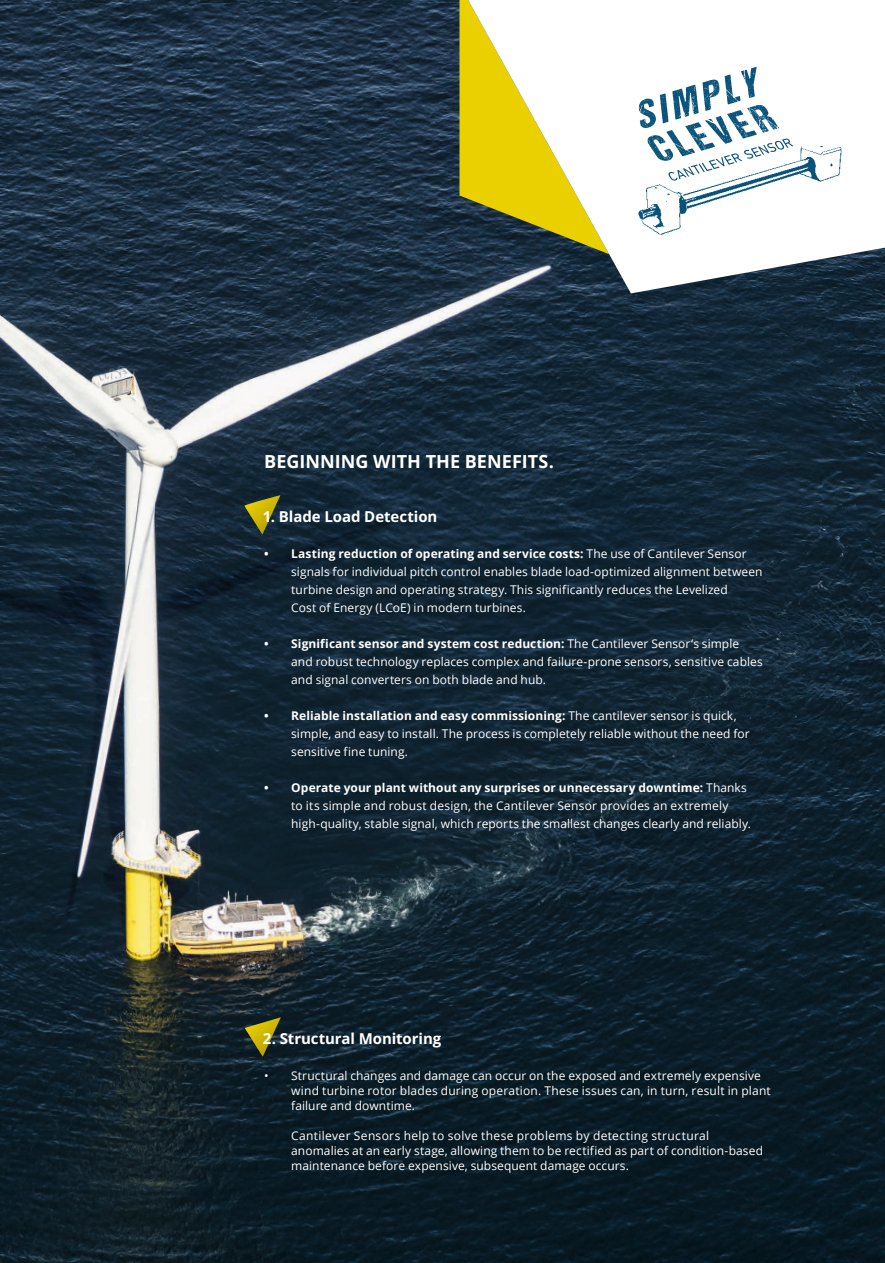
<style>
.page{position:relative;width:885px;height:1263px;background:#fff}
.page>*{position:absolute;margin:0;border:0;box-sizing:border-box;transform-origin:0 0}
.t1{font:700 18px "Open Sans";letter-spacing:.005em;color:#fff}
.t2{font:700 15px "Open Sans";letter-spacing:-.005em;color:#fff}
.t3{font:12px/18px "Open Sans";letter-spacing:.005em;color:#fff}
.s1{font-weight:700}
</style>
<div class="page">
<img style="left:0;top:0;width:884px;height:1263px">
<img style="left:0;top:3px;width:851px;height:1246px">
<svg style="left:459px;top:0;width:9px;height:254px;background:#b4a512"></svg>
<svg style="left:468px;top:0;width:416px;height:293px"></svg>
<img style="left:635px;top:136px;width:212px;height:100px">
<svg style="left:637px;top:67px;width:156px;height:114px"></svg>
<svg style="left:244px;top:495px;width:36px;height:39px"></svg>
<svg style="left:245px;top:1017px;width:36px;height:39px"></svg>
<h1 class="t1" style="left:264px;top:449px;width:291px">BEGINNING WITH THE BENEFITS.</h1>
<p class="t2" style="left:263px;top:506px;width:176px">1. Blade Load Detection</p>
<p class="t3" style="left:291px;top:544px;width:473px;text-indent:-27px"><span class="s1">• Lasting reduction of operating and service costs:</span> The use of Cantilever Sensor signals for individual pitch control enables blade load-optimized alignment between turbine design and operating strategy. This significantly reduces the Levelized<br>Cost of Energy (LCoE) in modern turbines.</p>
<p class="t3" style="left:291px;top:634px;width:473px;text-indent:-27px"><span class="s1">• Significant sensor and system cost reduction:</span> The Cantilever Sensor‘s simple and robust technology replaces complex and failure-prone sensors, sensitive cables and signal converters on both blade and hub.</p>
<p class="t3" style="left:291px;top:706px;width:460px;text-indent:-27px"><span class="s1">• Reliable installation and easy commissioning:</span> The cantilever sensor is quick, simple, and easy to install. The process is completely reliable without the need for sensitive fine tuning.</p>
<p class="t3" style="left:291px;top:778px;width:461px;text-indent:-27px"><span class="s1">• Operate your plant without any surprises or unnecessary downtime:</span> Thanks to its simple and robust design, the Cantilever Sensor provides an extremely high-quality, stable signal, which reports the smallest changes clearly and reliably.</p>
<p class="t2" style="left:263px;top:1028px;width:180px">2. Structural Monitoring</p>
<p class="t3" style="left:291px;top:1068px;width:481px;line-height:15px;text-indent:-27px">• Structural changes and damage can occur on the exposed and extremely expensive wind turbine rotor blades during operation. These issues can, in turn, result in plant failure and downtime.</p>
<p class="t3" style="left:291px;top:1128px;width:473px;line-height:15px">Cantilever Sensors help to solve these problems by detecting structural anomalies at an early stage, allowing them to be rectified as part of condition-based maintenance before expensive, subsequent damage occurs.</p>
</div>
